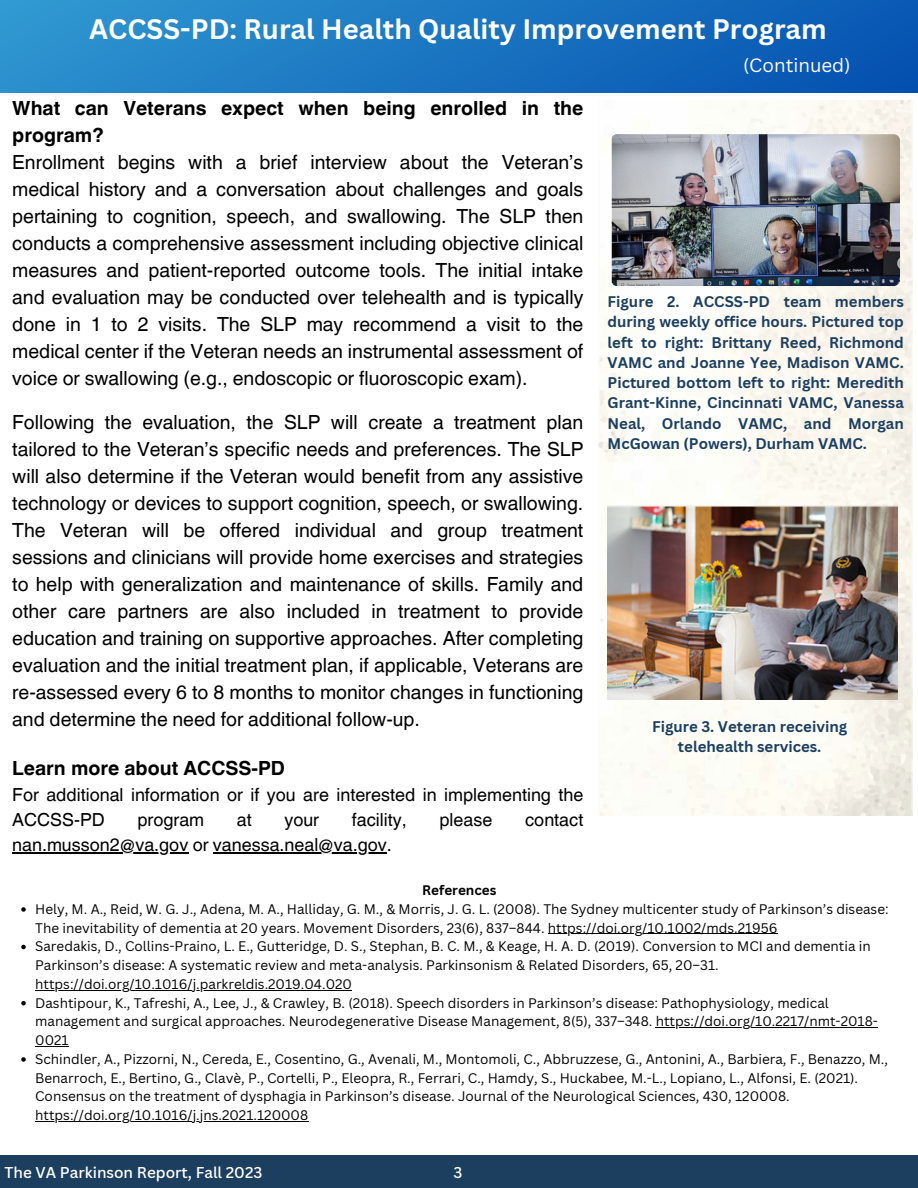
<style>
.page{position:relative;width:918px;height:1188px;background:#fff}
.page>*{position:absolute;margin:0;border:0;box-sizing:border-box;transform-origin:0 0}
.t1{font:700 27.45px "Canva Sans";color:#fff}
.t2{font:19.5px/27px "Helvetica Hebrew";color:#000;text-align:justify}
.t3{font:700 19.5px/27px "Helvetica Hebrew";color:#000}
.t4{font:18.75px "Canva Sans";color:#fff}
.t5{font:18px/25.2px "Helvetica Hebrew";color:#000}
.t6{font:500 15.3px "Canva Sans";color:#fff}
.t7{font:700 15px/20.2px "Canva Sans";color:#1c3f60;text-align:justify}
.t8{font:13.5px/18.8px "Canva Sans";color:#000}
.t9{font:700 13.5px "Canva Sans";color:#000}
</style>
<div class="page">
<div style="left:0;top:1155px;width:918px;height:33px;background:#1c3f60"></div>
<div style="left:0;top:0;width:918px;height:93px;background:linear-gradient(to right,#2e95d0,#0654b1)"></div>
<img style="left:598px;top:100px;width:314px;height:716px">
<hr style="left:12px;top:852px;width:176px;height:1px;background:#000">
<hr style="left:213px;top:852px;width:174px;height:1px;background:#000">
<svg style="left:21px;top:907px;width:5px;height:5px"></svg>
<hr style="left:548px;top:933px;width:230px;height:1px;background:#000">
<svg style="left:21px;top:945px;width:5px;height:4px"></svg>
<hr style="left:35px;top:990px;width:317px;height:1px;background:#000">
<svg style="left:21px;top:1001px;width:5px;height:4px"></svg>
<hr style="left:656px;top:1027px;width:222px;height:1px;background:#000">
<hr style="left:35px;top:1046px;width:34px;height:1px;background:#000">
<svg style="left:21px;top:1057px;width:5px;height:5px"></svg>
<hr style="left:35px;top:1121px;width:273px;height:1px;background:#000">
<img style="left:611px;top:134px;width:289px;height:152px;border-radius:6px">
<img style="left:608px;top:506px;width:290px;height:193px">
<p class="t1" style="left:83px;top:10px;width:739px">ACCSS-PD: Rural Health Quality Improvement Program</p>
<p class="t4" style="left:773px;top:50px;width:109px">(Continued)</p>
<p class="t3" style="left:12px;top:97px;width:573px">What can Veterans expect when being enrolled in the program?</p>
<p class="t2" style="left:12px;top:151px;width:573px">Enrollment begins with a brief interview about the Veteran’s medical history and a conversation about challenges and goals pertaining to cognition, speech, and swallowing. The SLP then conducts a comprehensive assessment including objective clinical measures and patient-reported outcome tools. The initial intake and evaluation may be conducted over telehealth and is typically done in 1 to 2 visits. The SLP may recommend a visit to the medical center if the Veteran needs an instrumental assessment of voice or swallowing (e.g., endoscopic or fluoroscopic exam).</p>
<p class="t2" style="left:12px;top:411px;width:573px">Following the evaluation, the SLP will create a treatment plan tailored to the Veteran’s specific needs and preferences. The SLP will also determine if the Veteran would benefit from any assistive technology or devices to support cognition, speech, or swallowing.<br>The Veteran will be offered individual and group treatment sessions and clinicians will provide home exercises and strategies to help with generalization and maintenance of skills. Family and other care partners are also included in treatment to provide education and training on supportive approaches. After completing evaluation and the initial treatment plan, if applicable, Veterans are re-assessed every 6 to 8 months to monitor changes in functioning and determine the need for additional follow-up.</p>
<p class="t3" style="left:12px;top:757px;width:274px">Learn more about ACCSS-PD</p>
<p class="t5" style="left:12px;top:784px;width:573px">For additional information or if you are interested in implementing the<br>ACCSS-PD</p>
<p class="t1" style="left:89px;top:10px;width:739px">ACCSS-PD: Rural Health Quality Improvement Program</p>
<p class="t4" style="left:743px;top:52px;width:109px">(Continued)</p>
<p class="t7" style="left:608px;top:291px;width:298px">Figure 2. ACCSS-PD team members during weekly office hours. Pictured top left to right: Brittany Reed, Richmond VAMC and Joanne Yee, Madison VAMC.<br>Pictured bottom left to right: Meredith Grant-Kinne, Cincinnati VAMC, Vanessa Neal, Orlando VAMC, and Morgan McGowan (Powers), Durham VAMC.</p>
<p class="t7" style="left:652px;top:716px;width:197px">Figure 3. Veteran receiving</p>
<p class="t7" style="left:678px;top:737px;width:145px">telehealth services.</p>
<p class="t5" style="left:137px;top:809px;width:68px">program</p>
<p class="t5" style="left:237px;top:809px;width:16px">at</p>
<p class="t5" style="left:284px;top:809px;width:36px">your</p>
<p class="t5" style="left:352px;top:809px;width:56px">facility,</p>
<p class="t5" style="left:439px;top:809px;width:54px">please</p>
<p class="t5" style="left:525px;top:809px;width:60px">contact</p>
<p class="t5" style="left:12px;top:834px;width:381px">nan.musson2@va.gov or vanessa.neal@va.gov.</p>
<p class="t9" style="left:422px;top:881px;width:76px">References</p>
<p class="t8" style="left:35px;top:899px;width:855px">Hely, M. A., Reid, W. G. J., Adena, M. A., Halliday, G. M., &amp; Morris, J. G. L. (2008). The Sydney multicenter study of Parkinson’s disease:<br>The inevitability of dementia at 20 years. Movement Disorders, 23(6), 837–844. https://doi.org/10.1002/mds.21956</p>
<p class="t8" style="left:35px;top:937px;width:837px">Saredakis, D., Collins-Praino, L. E., Gutteridge, D. S., Stephan, B. C. M., &amp; Keage, H. A. D. (2019). Conversion to MCI and dementia in<br>Parkinson’s disease: A systematic review and meta-analysis. Parkinsonism &amp; Related Disorders, 65, 20–31. https://doi.org/10.1016/j.parkreldis.2019.04.020</p>
<p class="t8" style="left:35px;top:993px;width:844px">Dashtipour, K., Tafreshi, A., Lee, J., &amp; Crawley, B. (2018). Speech disorders in Parkinson’s disease: Pathophysiology, medical management and surgical approaches. Neurodegenerative Disease Management, 8(5), 337–348. https://doi.org/10.2217/nmt-2018-<br>0021</p>
<p class="t8" style="left:35px;top:1049px;width:854px">Schindler, A., Pizzorni, N., Cereda, E., Cosentino, G., Avenali, M., Montomoli, C., Abbruzzese, G., Antonini, A., Barbiera, F., Benazzo, M., Benarroch, E., Bertino, G., Clavè, P., Cortelli, P., Eleopra, R., Ferrari, C., Hamdy, S., Huckabee, M.-L., Lopiano, L., Alfonsi, E. (2021).<br>Consensus on the treatment of dysphagia in Parkinson’s disease. Journal of the Neurological Sciences, 430, 120008. https://doi.org/10.1016/j.jns.2021.120008</p>
<p class="t6" style="left:4px;top:1162px;width:259px">The VA Parkinson Report, Fall 2023</p>
<p class="t6" style="left:453px;top:1162px;width:10px">3</p>
</div>
